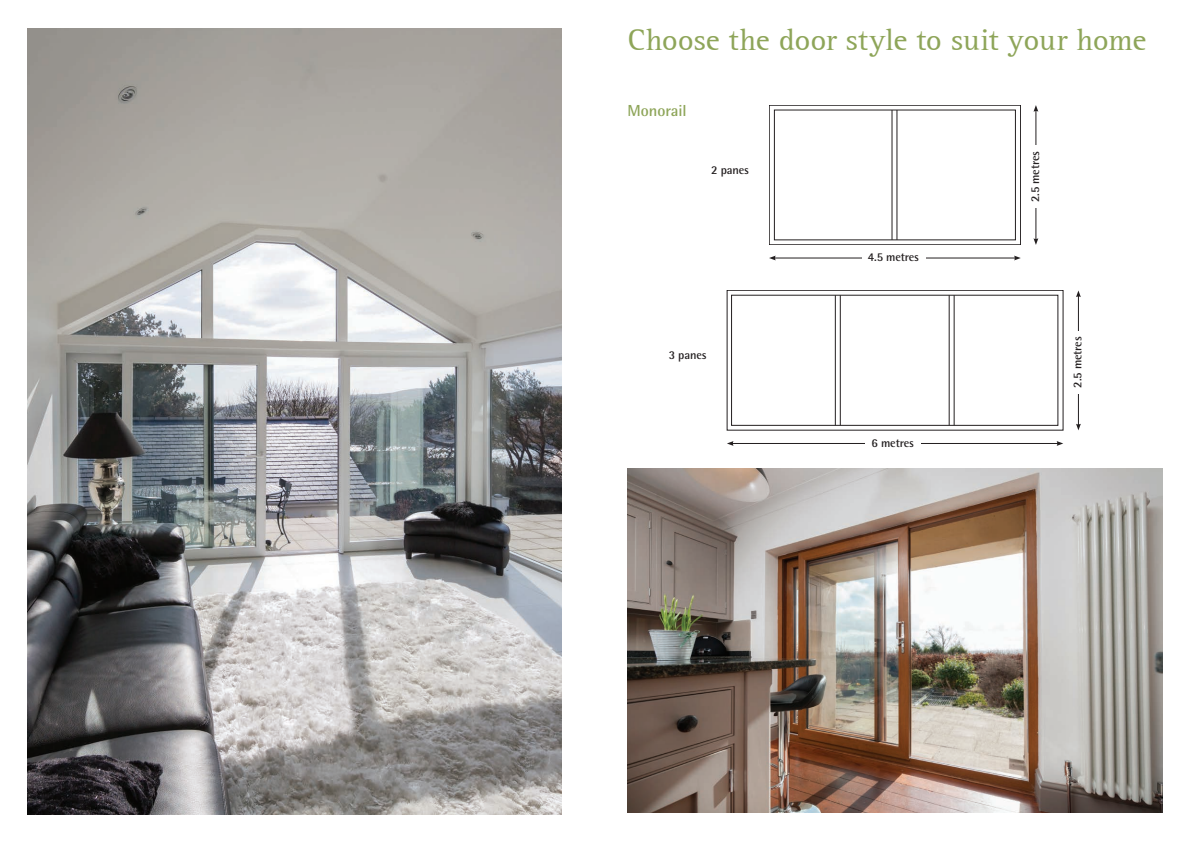
<style>
.page{position:relative;width:1191px;height:842px;background:#fff}
.page>*{position:absolute;margin:0;border:0;box-sizing:border-box;transform-origin:0 0}
.t1{font:31px "Rotis Serif 55";letter-spacing:-.01em;color:#8ea559}
.t2{font:700 16px "Rotis Semi Sans Std";color:#8ea559}
.t3{font:700 12px "Rotis Semi Sans Std";letter-spacing:-.01em;color:#231f20}
</style>
<div class="page">
<img style="left:28px;top:28px;width:533px;height:786px">
<img style="left:627px;top:468px;width:535px;height:345px">
<svg style="left:773px;top:109px;width:243px;height:132px"></svg>
<div style="left:769px;top:105px;width:251px;height:140px;border:1px solid #231f20"></div>
<div style="left:774px;top:110px;width:241px;height:130px;background:#fff"></div>
<hr style="left:891px;top:110px;width:1px;height:130px;background:#231f20">
<hr style="left:896px;top:110px;width:1px;height:130px;background:#231f20">
<div style="left:727px;top:290px;width:336px;height:140px;border:1px solid #231f20"></div>
<div style="left:731px;top:295px;width:327px;height:131px;border:1px solid #231f20"></div>
<hr style="left:835px;top:295px;width:1px;height:130px;background:#231f20">
<hr style="left:840px;top:295px;width:1px;height:130px;background:#231f20">
<hr style="left:949px;top:295px;width:1px;height:130px;background:#231f20">
<hr style="left:954px;top:295px;width:1px;height:130px;background:#231f20">
<hr style="left:774px;top:258px;width:241px;height:1px;background:#231f20">
<svg style="left:769px;top:256px;width:6px;height:4px"></svg>
<svg style="left:1014px;top:256px;width:6px;height:4px"></svg>
<hr style="left:732px;top:443px;width:326px;height:1px;background:#231f20">
<svg style="left:727px;top:441px;width:6px;height:5px"></svg>
<svg style="left:1056px;top:441px;width:7px;height:5px"></svg>
<div style="left:862px;top:253px;width:63px;height:13px;background:#fff"></div>
<div style="left:864px;top:438px;width:56px;height:11px;background:#fff"></div>
<hr style="left:1035px;top:110px;width:1px;height:130px;background:#231f20">
<svg style="left:1033px;top:238px;width:5px;height:7px"></svg>
<svg style="left:1033px;top:105px;width:5px;height:7px"></svg>
<hr style="left:1078px;top:296px;width:1px;height:129px;background:#231f20">
<svg style="left:1076px;top:424px;width:4px;height:6px"></svg>
<svg style="left:1076px;top:290px;width:4px;height:7px"></svg>
<div style="left:1030px;top:145px;width:11px;height:63px;background:#fff"></div>
<div style="left:1073px;top:331px;width:10px;height:62px;background:#fff"></div>
<p class="t1" style="left:627px;top:22px;width:520px">Choose the door style to suit your home</p>
<p class="t2" style="left:627px;top:101px;width:61px">Monorail</p>
<p class="t3" style="left:711px;top:162px;width:39px">2 panes</p>
<p class="t3" style="left:668px;top:348px;width:39px">3 panes</p>
<p class="t3" style="left:868px;top:250px;width:53px">4.5 metres</p>
<p class="t3" style="left:871px;top:435px;width:44px">6 metres</p>
<p class="t3" style="left:1027px;top:202px;width:53px;rotate:-90deg">2.5 metres</p>
<p class="t3" style="left:1070px;top:388px;width:53px;rotate:-90deg">2.5 metres</p>
</div>
